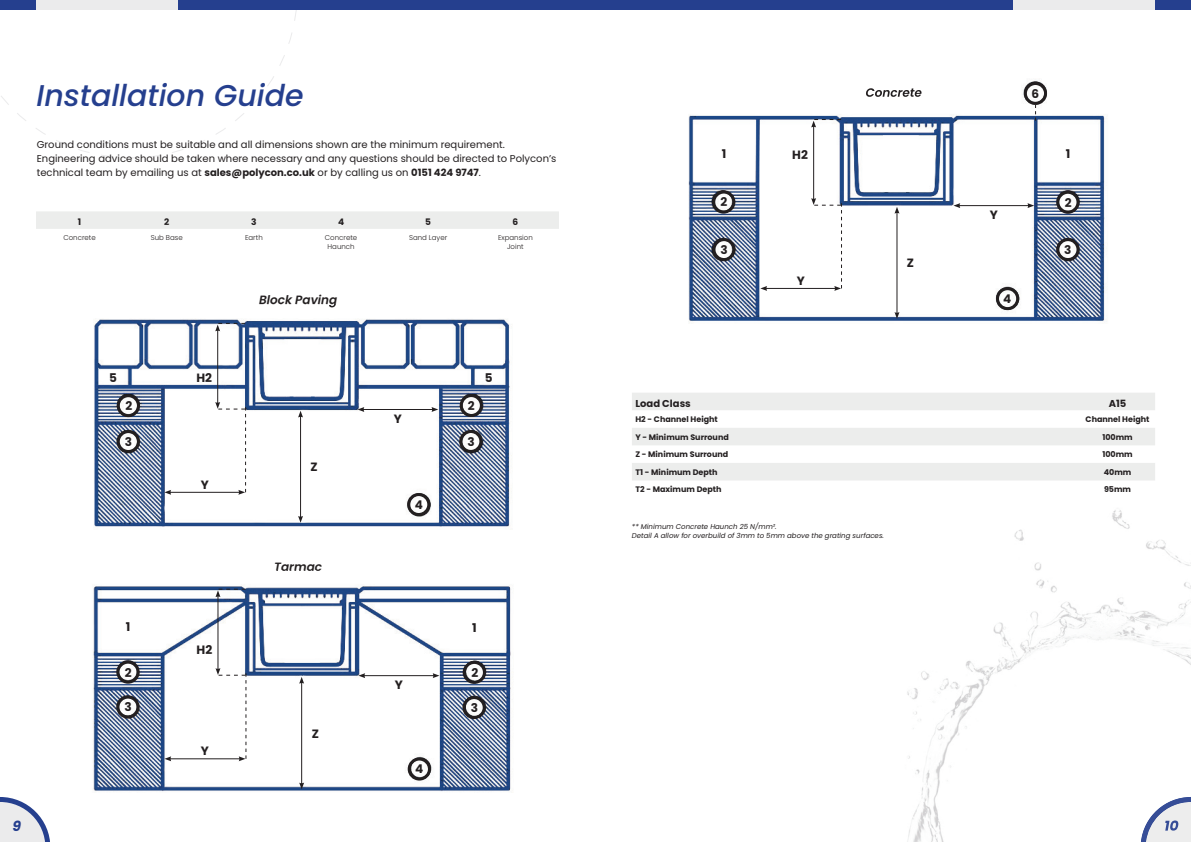
<style>
.page{position:relative;width:1191px;height:842px;background:#fff}
.page>*{position:absolute;margin:0;border:0;box-sizing:border-box;transform-origin:0 0}
.t1{font:italic 500 30px "Poppins";color:#253f8e}
.t2{font:italic 700 14px "Poppins";color:#253f8e}
.t3{font:700 12.1px "Poppins";color:#231f20}
.t4{font:700 12px "Poppins";color:#231f20}
.t5{font:italic 600 12px "Poppins";color:#231f20}
.t6{font:10px/14px "Poppins";color:#231f20}
.t7{font:700 10px "Poppins";color:#231f20}
.t8{font:700 9px "Poppins";color:#231f20}
.t9{font:700 8px "Poppins";color:#231f20}
.t10{font:italic 7px/8.4px "Poppins";color:#231f20}
.t11{font:300 7px/8.4px "Poppins";color:#231f20;text-align:center}
.s1{font-weight:700}
</style>
<div class="page">
<svg style="left:1px;top:10px;width:296px;height:148px"></svg>
<div style="left:0;top:0;width:1191px;height:10px;background:#253f8e"></div>
<div style="left:1013px;top:0;width:142px;height:10px;background:#ebebec"></div>
<div style="left:36px;top:0;width:142px;height:10px;background:#ebebec"></div>
<svg style="left:0;top:797px;width:50px;height:45px"></svg>
<img style="left:907px;top:510px;width:284px;height:332px">
<svg style="left:1140px;top:797px;width:51px;height:45px"></svg>
<img style="left:688px;top:81px;width:417px;height:242px">
<img style="left:866px;top:88px;width:55px;height:9px">
<div style="left:1023px;top:82px;width:24px;height:23px;border:3px solid #231f20;border-radius:50%"></div>
<div style="left:1056px;top:191px;width:23px;height:23px;border:3px solid #231f20;border-radius:50%"></div>
<div style="left:1056px;top:238px;width:23px;height:23px;border:3px solid #231f20;border-radius:50%"></div>
<div style="left:996px;top:287px;width:23px;height:23px;border:3px solid #231f20;border-radius:50%"></div>
<div style="left:712px;top:238px;width:23px;height:23px;border:3px solid #231f20;border-radius:50%"></div>
<div style="left:712px;top:191px;width:23px;height:22px;border:3px solid #231f20;border-radius:50%"></div>
<svg style="left:1035px;top:105px;width:1px;height:16px"></svg>
<hr style="left:896px;top:212px;width:1px;height:102px;background:#231f20">
<svg style="left:894px;top:207px;width:5px;height:7px"></svg>
<svg style="left:894px;top:312px;width:5px;height:7px"></svg>
<hr style="left:813px;top:126px;width:1px;height:74px;background:#231f20">
<hr style="left:958px;top:205px;width:71px;height:1px;background:#231f20">
<svg style="left:1027px;top:203px;width:7px;height:5px"></svg>
<svg style="left:953px;top:203px;width:7px;height:5px"></svg>
<hr style="left:765px;top:288px;width:71px;height:1px;background:#231f20">
<svg style="left:760px;top:286px;width:7px;height:5px"></svg>
<svg style="left:811px;top:198px;width:31px;height:93px"></svg>
<svg style="left:811px;top:119px;width:30px;height:8px"></svg>
<img style="left:93px;top:585px;width:418px;height:207px">
<hr style="left:301px;top:682px;width:1px;height:102px;background:#231f20">
<svg style="left:299px;top:677px;width:5px;height:7px"></svg>
<svg style="left:299px;top:782px;width:5px;height:7px"></svg>
<hr style="left:217px;top:596px;width:1px;height:74px;background:#231f20">
<hr style="left:364px;top:675px;width:70px;height:1px;background:#231f20">
<svg style="left:433px;top:673px;width:6px;height:5px"></svg>
<svg style="left:358px;top:673px;width:7px;height:5px"></svg>
<hr style="left:170px;top:758px;width:70px;height:1px;background:#231f20">
<svg style="left:164px;top:756px;width:7px;height:5px"></svg>
<svg style="left:215px;top:668px;width:31px;height:93px"></svg>
<svg style="left:215px;top:589px;width:30px;height:8px"></svg>
<div style="left:116px;top:661px;width:24px;height:23px;border:3px solid #231f20;border-radius:50%"></div>
<div style="left:462px;top:661px;width:24px;height:23px;border:3px solid #231f20;border-radius:50%"></div>
<div style="left:116px;top:695px;width:24px;height:24px;border:3px solid #231f20;border-radius:50%"></div>
<div style="left:462px;top:696px;width:24px;height:23px;border:3px solid #231f20;border-radius:50%"></div>
<div style="left:408px;top:757px;width:23px;height:23px;border:3px solid #231f20;border-radius:50%"></div>
<img style="left:94px;top:307px;width:418px;height:220px">
<img style="left:259px;top:304px;width:77px;height:3px">
<hr style="left:300px;top:416px;width:1px;height:101px;background:#231f20">
<svg style="left:298px;top:411px;width:5px;height:6px"></svg>
<svg style="left:298px;top:516px;width:5px;height:7px"></svg>
<hr style="left:217px;top:330px;width:1px;height:74px;background:#231f20">
<hr style="left:363px;top:409px;width:70px;height:1px;background:#231f20">
<svg style="left:431px;top:407px;width:7px;height:5px"></svg>
<svg style="left:357px;top:407px;width:7px;height:5px"></svg>
<hr style="left:170px;top:492px;width:70px;height:1px;background:#231f20">
<svg style="left:164px;top:490px;width:7px;height:5px"></svg>
<svg style="left:215px;top:402px;width:31px;height:93px"></svg>
<svg style="left:215px;top:323px;width:30px;height:8px"></svg>
<div style="left:407px;top:493px;width:23px;height:23px;border:3px solid #231f20;border-radius:50%"></div>
<div style="left:459px;top:430px;width:23px;height:23px;border:3px solid #231f20;border-radius:50%"></div>
<div style="left:460px;top:394px;width:23px;height:23px;border:3px solid #231f20;border-radius:50%"></div>
<div style="left:117px;top:394px;width:23px;height:23px;border:3px solid #231f20;border-radius:50%"></div>
<div style="left:117px;top:430px;width:23px;height:23px;border:3px solid #231f20;border-radius:50%"></div>
<svg style="left:632px;top:393px;width:523px;height:87px;fill:#ecedec"></svg>
<div style="left:36px;top:211px;width:523px;height:18px;background:#ecedec"></div>
<h1 class="t1" style="left:36px;top:78px;width:269px">Installation Guide</h1>
<p class="t6" style="left:37px;top:138px;width:521px">Ground conditions must be suitable and all dimensions shown are the minimum requirement.<br>Engineering advice should be taken where necessary and any questions should be directed to Polycon’s technical team by emailing us at <span class="s1">sales@polycon.co.uk</span> or by calling us on <span class="s1">0151 424 9747</span>.</p>
<p class="t8" style="left:78px;top:216px;width:5px">1</p>
<p class="t8" style="left:164px;top:216px;width:7px">2</p>
<p class="t8" style="left:251px;top:216px;width:7px">3</p>
<p class="t8" style="left:338px;top:216px;width:8px">4</p>
<p class="t8" style="left:425px;top:216px;width:7px">5</p>
<p class="t8" style="left:512px;top:216px;width:7px">6</p>
<p class="t11" style="left:63px;top:234px;width:34px">Concrete</p>
<p class="t11" style="left:151px;top:234px;width:33px">Sub Base</p>
<p class="t11" style="left:245px;top:234px;width:19px">Earth</p>
<p class="t11" style="left:325px;top:234px;width:34px">Concrete<br>Haunch</p>
<p class="t11" style="left:409px;top:234px;width:40px">Sand Layer</p>
<p class="t11" style="left:498px;top:234px;width:36px">Expansion<br>Joint</p>
<p class="t5" style="left:259px;top:293px;width:80px">Block Paving</p>
<h2 class="t2" style="left:12px;top:818px;width:10px">9</h2>
<p class="t4" style="left:196px;top:371px;width:17px">H2</p>
<p class="t4" style="left:109px;top:371px;width:9px">5</p>
<p class="t4" style="left:485px;top:371px;width:9px">5</p>
<p class="t4" style="left:468px;top:399px;width:8px">2</p>
<p class="t4" style="left:467px;top:435px;width:9px">3</p>
<p class="t4" style="left:125px;top:398px;width:8px">2</p>
<p class="t4" style="left:125px;top:435px;width:9px">3</p>
<p class="t4" style="left:394px;top:411px;width:10px">Y</p>
<p class="t4" style="left:310px;top:460px;width:9px">Z</p>
<p class="t4" style="left:201px;top:478px;width:10px">Y</p>
<p class="t4" style="left:415px;top:498px;width:10px">4</p>
<p class="t5" style="left:274px;top:560px;width:49px">Tarmac</p>
<p class="t3" style="left:126px;top:620px;width:6px">1</p>
<p class="t3" style="left:472px;top:621px;width:6px">1</p>
<p class="t3" style="left:196px;top:643px;width:17px">H2</p>
<p class="t3" style="left:125px;top:665px;width:8px">2</p>
<p class="t3" style="left:471px;top:665px;width:8px">2</p>
<p class="t3" style="left:395px;top:677px;width:10px">Y</p>
<p class="t3" style="left:125px;top:700px;width:9px">3</p>
<p class="t3" style="left:471px;top:701px;width:9px">3</p>
<p class="t3" style="left:312px;top:726px;width:9px">Z</p>
<p class="t3" style="left:201px;top:744px;width:10px">Y</p>
<p class="t3" style="left:415px;top:762px;width:10px">4</p>
<p class="t4" style="left:1031px;top:87px;width:9px">6</p>
<p class="t4" style="left:722px;top:147px;width:6px">1</p>
<p class="t4" style="left:792px;top:148px;width:17px">H2</p>
<p class="t4" style="left:1066px;top:147px;width:6px">1</p>
<p class="t4" style="left:720px;top:195px;width:8px">2</p>
<p class="t4" style="left:1064px;top:195px;width:8px">2</p>
<p class="t4" style="left:989px;top:208px;width:10px">Y</p>
<p class="t4" style="left:720px;top:243px;width:9px">3</p>
<p class="t4" style="left:1064px;top:243px;width:9px">3</p>
<p class="t4" style="left:907px;top:256px;width:9px">Z</p>
<p class="t4" style="left:796px;top:274px;width:10px">Y</p>
<p class="t4" style="left:1003px;top:292px;width:10px">4</p>
<p class="t7" style="left:635px;top:397px;width:57px">Load Class</p>
<p class="t7" style="left:1108px;top:397px;width:19px">A15</p>
<p class="t9" style="left:635px;top:415px;width:84px">H2 - Channel Height</p>
<p class="t9" style="left:1085px;top:415px;width:65px">Channel Height</p>
<p class="t9" style="left:635px;top:432px;width:95px">Y - Minimum Surround</p>
<p class="t9" style="left:1102px;top:432px;width:32px">100mm</p>
<p class="t9" style="left:635px;top:450px;width:94px">Z - Minimum Surround</p>
<p class="t9" style="left:1102px;top:450px;width:32px">100mm</p>
<p class="t9" style="left:635px;top:467px;width:84px">T1 - Minimum Depth</p>
<p class="t9" style="left:1103px;top:467px;width:29px">40mm</p>
<p class="t9" style="left:635px;top:485px;width:88px">T2 - Maximum Depth</p>
<p class="t9" style="left:1104px;top:485px;width:29px">95mm</p>
<p class="t10" style="left:632px;top:523px;width:254px">** Minimum Concrete Haunch 25 N/mm².<br>Detail A allow for overbuild of 3mm to 5mm above the grating surfaces.</p>
</div>
